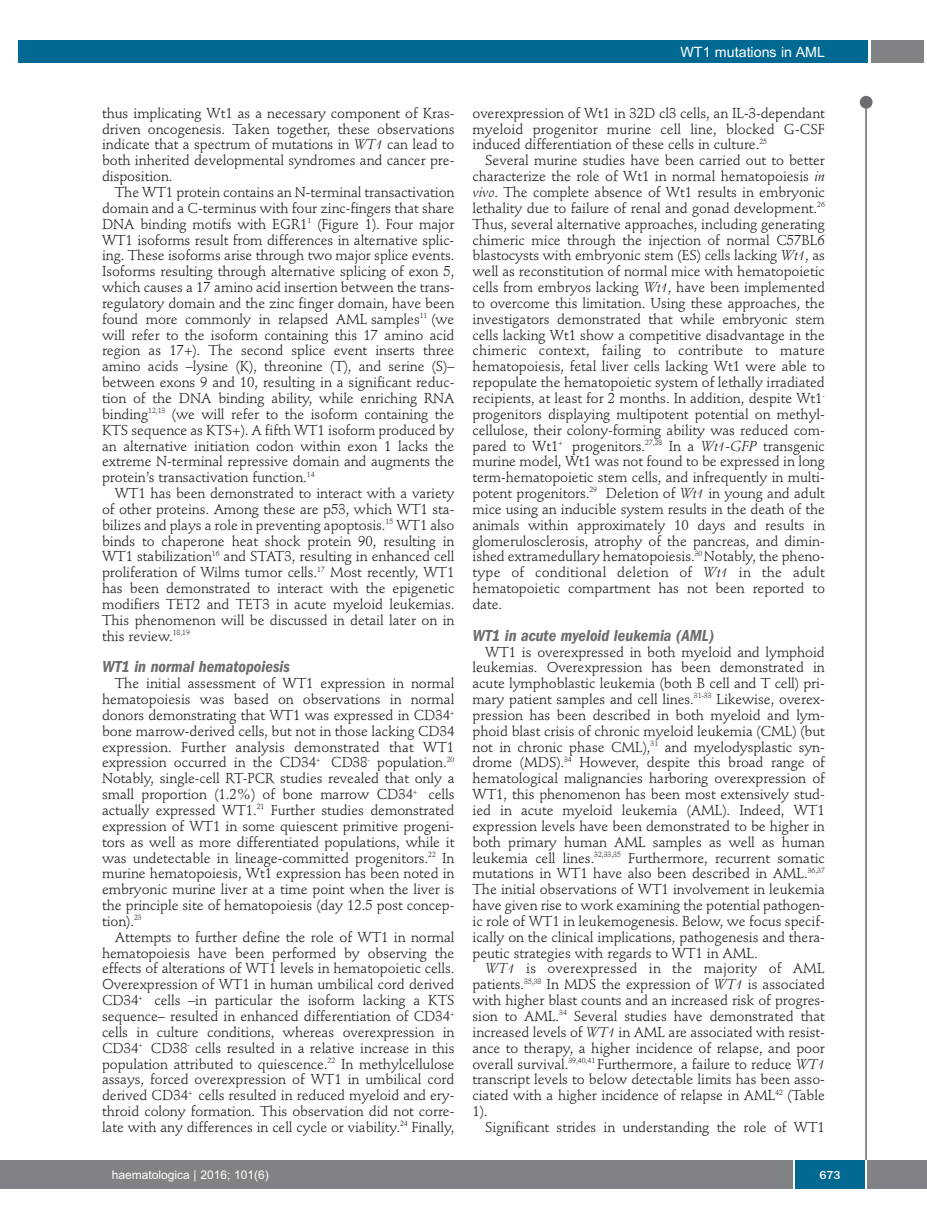
<style>
.page{position:relative;width:927px;height:1225px;background:#fff}
.page>*{position:absolute;margin:0;border:0;box-sizing:border-box;transform-origin:0 0}
.t1{font:italic 600 condensed 16.5px "Franklin Gothic";color:#6c6d70}
.t2{font:14.25px/15.9px "Stempel Schneidler";letter-spacing:-.005em;color:#231f20;text-align:justify}
.t3{font:14.25px "Arial";color:#fff}
.t4{font:12px "Arial";color:#fff}
.t5{font:500 12px "Franklin Gothic";color:#fff}
.s1{font-style:italic}
</style>
<div class="page">
<div style="left:860px;top:96px;width:12px;height:13px;background:#6c6d70;border-radius:50%"></div>
<hr style="left:865px;top:98px;width:2px;height:1062px;background:#6c6d70">
<div style="left:871px;top:40px;width:52px;height:22px;background:#808285"></div>
<div style="left:18px;top:40px;width:849px;height:22px;background:#006991"></div>
<div style="left:17px;top:1160px;width:910px;height:28px;background:#808285"></div>
<div style="left:795px;top:1160px;width:70px;height:28px;background:#006991"></div>
<hr style="left:793px;top:1160px;width:2px;height:28px;background:#fff">
<hr style="left:865px;top:1160px;width:2px;height:28px;background:#fff">
<div style="left:0;top:1160px;width:17px;height:28px;background:#808285"></div>
<p class="t3" style="left:680px;top:44px;width:146px">WT1 mutations in AML</p>
<p class="t2" style="left:102px;top:106px;width:354px">thus implicating Wt1 as a necessary component of Kras&shy;driven oncogenesis. Taken together, these observations indicate that a spectrum of mutations in <span class="s1">WT1</span> can lead to both inherited developmental syndromes and cancer pre&shy;disposition.</p>
<p class="t2" style="left:102px;top:185px;width:354px;text-indent:13px">The WT1 protein contains an N-terminal transactivation domain and a C-terminus with four zinc-fingers that share DNA binding motifs with EGR1<sup>1</sup> (Figure 1). Four major WT1 isoforms result from differences in alternative splic&shy;ing. These isoforms arise through two major splice events.<br>Isoforms resulting through alternative splicing of exon 5, which causes a 17 amino acid insertion between the trans&shy;regulatory domain and the zinc finger domain, have been found more commonly in relapsed AML samples<sup>11</sup> (we will refer to the isoform containing this 17 amino acid region as 17+). The second splice event inserts three amino acids –lysine (K), threonine (T), and serine (S)– between exons 9 and 10, resulting in a significant reduc&shy;tion of the DNA binding ability, while enriching RNA binding<sup>12,13</sup> (we will refer to the isoform containing the KTS sequence as KTS+). A fifth WT1 isoform produced by an alternative initiation codon within exon 1 lacks the extreme N-terminal repressive domain and augments the protein’s transactivation function.<sup>14</sup></p>
<p class="t2" style="left:102px;top:486px;width:354px;text-indent:13px">WT1 has been demonstrated to interact with a variety of other proteins. Among these are p53, which WT1 sta&shy;bilizes and plays a role in preventing apoptosis.<sup>15</sup> WT1 also binds to chaperone heat shock protein 90, resulting in WT1 stabilization<sup>16</sup> and STAT3, resulting in enhanced cell proliferation of Wilms tumor cells.<sup>17</sup> Most recently, WT1 has been demonstrated to interact with the epigenetic modifiers TET2 and TET3 in acute myeloid leukemias.<br>This phenomenon will be discussed in detail later on in this review.<sup>18,19</sup></p>
<p class="t1" style="left:102px;top:661px;width:189px">WT1 in normal hematopoiesis</p>
<p class="t2" style="left:102px;top:677px;width:354px;text-indent:13px">The initial assessment of WT1 expression in normal hematopoiesis was based on observations in normal donors demonstrating that WT1 was expressed in CD34<sup>+ </sup>bone marrow-derived cells, but not in those lacking CD34 expression. Further analysis demonstrated that WT1 expression occurred in the CD34<sup>+</sup> CD38<sup>-</sup> population.<sup>20<br></sup>Notably, single-cell RT-PCR studies revealed that only a small proportion (1.2%) of bone marrow CD34<sup>+</sup> cells actually expressed WT1.<sup>21</sup> Further studies demonstrated expression of WT1 in some quiescent primitive progeni&shy;tors as well as more differentiated populations, while it was undetectable in lineage-committed progenitors.<sup>22</sup> In murine hematopoiesis, Wt1 expression has been noted in embryonic murine liver at a time point when the liver is the principle site of hematopoiesis (day 12.5 post concep&shy;tion).<sup>23</sup></p>
<p class="t2" style="left:102px;top:930px;width:354px;text-indent:13px">Attempts to further define the role of WT1 in normal hematopoiesis have been performed by observing the effects of alterations of WT1 levels in hematopoietic cells.<br>Overexpression of WT1 in human umbilical cord derived CD34<sup>+</sup> cells –in particular the isoform lacking a KTS sequence– resulted in enhanced differentiation of CD34<sup>+ </sup>cells in culture conditions, whereas overexpression in CD34<sup>+</sup> CD38<sup>-</sup> cells resulted in a relative increase in this population attributed to quiescence.<sup>22</sup> In methylcellulose assays, forced overexpression of WT1 in umbilical cord derived CD34<sup>+</sup> cells resulted in reduced myeloid and ery&shy;throid colony formation. This observation did not corre&shy;late with any differences in cell cycle or viability.<sup>24</sup> Finally,</p>
<p class="t2" style="left:472px;top:106px;width:354px">overexpression of Wt1 in 32D cl3 cells, an IL-3-dependant myeloid progenitor murine cell line, blocked G-CSF induced differentiation of these cells in culture.<sup>25</sup></p>
<p class="t2" style="left:472px;top:154px;width:354px;text-indent:13px">Several murine studies have been carried out to better characterize the role of Wt1 in normal hematopoiesis <span class="s1">in vivo</span>. The complete absence of Wt1 results in embryonic lethality due to failure of renal and gonad development.<sup>26<br></sup>Thus, several alternative approaches, including generating chimeric mice through the injection of normal C57BL6 blastocysts with embryonic stem (ES) cells lacking <span class="s1">Wt1</span>, as well as reconstitution of normal mice with hematopoietic cells from embryos lacking <span class="s1">Wt1</span>, have been implemented to overcome this limitation. Using these approaches, the investigators demonstrated that while embryonic stem cells lacking Wt1 show a competitive disadvantage in the chimeric context, failing to contribute to mature hematopoiesis, fetal liver cells lacking Wt1 were able to repopulate the hematopoietic system of lethally irradiated recipients, at least for 2 months. In addition, despite Wt1<sup>- </sup>progenitors displaying multipotent potential on methyl&shy;cellulose, their colony-forming ability was reduced com&shy;pared to Wt1<sup>+</sup> progenitors.<sup>27,28</sup> In a <span class="s1">Wt1-GFP</span> transgenic murine model, Wt1 was not found to be expressed in long term-hematopoietic stem cells, and infrequently in multi&shy;potent progenitors.<sup>29</sup> Deletion of <span class="s1">Wt1</span> in young and adult mice using an inducible system results in the death of the animals within approximately 10 days and results in glomerulosclerosis, atrophy of the pancreas, and dimin&shy;ished extramedullary hematopoiesis.<sup>30</sup> Notably, the pheno&shy;type of conditional deletion of <span class="s1">Wt1</span> in the adult hematopoietic compartment has not been reported to date.</p>
<p class="t1" style="left:472px;top:629px;width:243px">WT1 in acute myeloid leukemia (AML)</p>
<p class="t2" style="left:472px;top:645px;width:354px;text-indent:13px">WT1 is overexpressed in both myeloid and lymphoid leukemias. Overexpression has been demonstrated in acute lymphoblastic leukemia (both B cell and T cell) pri&shy;mary patient samples and cell lines.<sup>31-33</sup> Likewise, overex&shy;pression has been described in both myeloid and lym&shy;phoid blast crisis of chronic myeloid leukemia (CML) (but not in chronic phase CML),<sup>31</sup> and myelodysplastic syn&shy;drome (MDS).<sup>34</sup> However, despite this broad range of hematological malignancies harboring overexpression of WT1, this phenomenon has been most extensively stud&shy;ied in acute myeloid leukemia (AML). Indeed, WT1 expression levels have been demonstrated to be higher in both primary human AML samples as well as human leukemia cell lines.<sup>32,33,35</sup> Furthermore, recurrent somatic mutations in WT1 have also been described in AML.<sup>36,37<br></sup>The initial observations of WT1 involvement in leukemia have given rise to work examining the potential pathogen&shy;ic role of WT1 in leukemogenesis. Below, we focus specif&shy;ically on the clinical implications, pathogenesis and thera&shy;peutic strategies with regards to WT1 in AML.</p>
<p class="t2" style="left:472px;top:962px;width:354px;text-indent:13px"><span class="s1">WT1</span> is overexpressed in the majority of AML patients.<sup>35,38</sup> In MDS the expression of <span class="s1">WT1</span> is associated with higher blast counts and an increased risk of progres&shy;sion to AML.<sup>34</sup> Several studies have demonstrated that increased levels of <span class="s1">WT1</span> in AML are associated with resist&shy;ance to therapy, a higher incidence of relapse, and poor overall survival.<sup>39,40,41</sup> Furthermore, a failure to reduce <span class="s1">WT1 </span>transcript levels to below detectable limits has been asso&shy;ciated with a higher incidence of relapse in AML<sup>42</sup> (Table 1).</p>
<p class="t2" style="left:485px;top:1120px;width:341px">Significant strides in understanding the role of WT1</p>
<p class="t4" style="left:112px;top:1167px;width:158px">haematologica | 2016; 101(6)</p>
<p class="t5" style="left:819px;top:1167px;width:23px">673</p>
</div>
